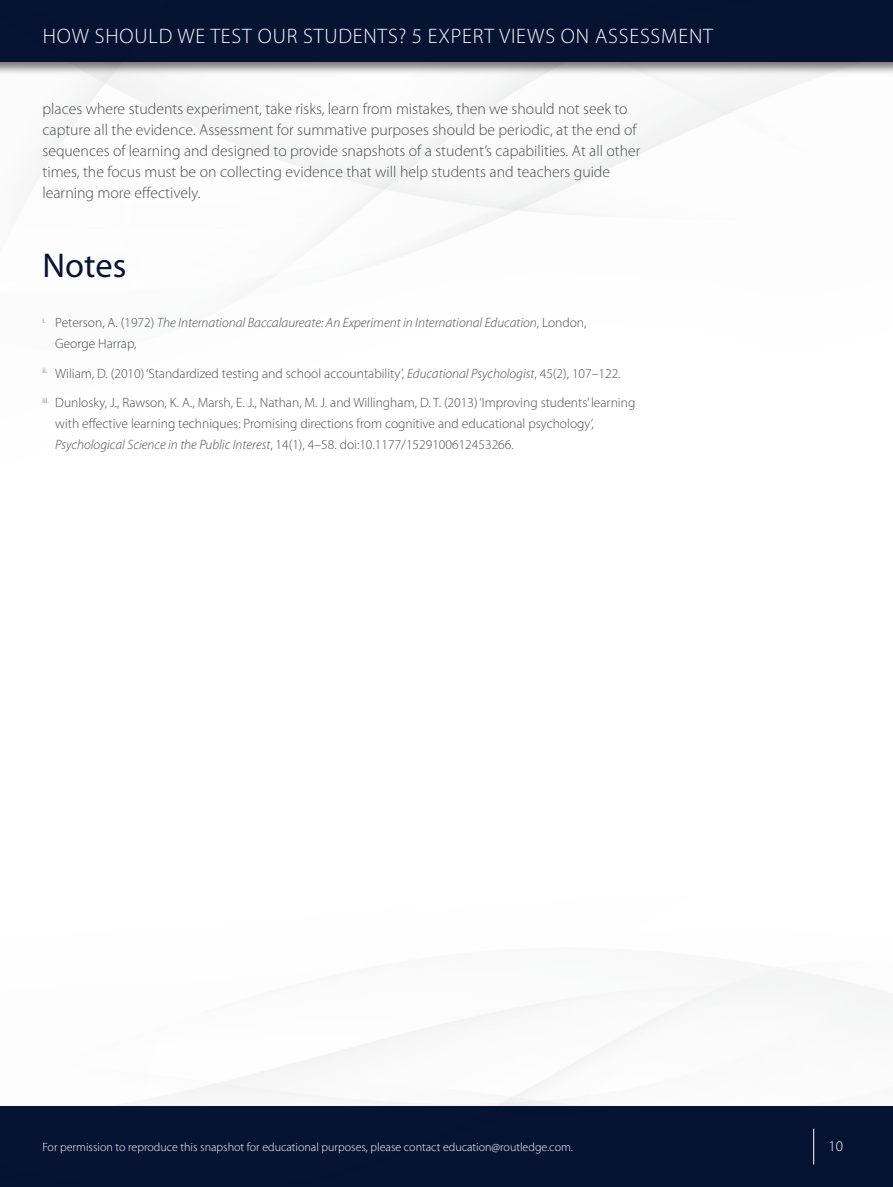
<style>
.page{position:relative;width:893px;height:1187px;background:#fff}
.page>*{position:absolute;margin:0;border:0;box-sizing:border-box;transform-origin:0 0}
.t1{font:34.5px "Myriad Pro";color:#071434}
.t2{font:300 21px "Myriad Pro";letter-spacing:.04em;color:#fff}
.t3{font:300 15.75px/21px "Myriad Pro";color:#4b4c4d}
.t4{font:300 15px "Myriad Pro";color:#fff}
.t5{font:300 13.5px/29.5px "Myriad Pro";color:#4b4c4d}
.t6{font:italic 300 13.5px/21px "Myriad Pro";color:#4b4c4d}
.t7{font:300 12px "Myriad Pro";color:#fff}
.s1{font-style:normal}
.s2{font-style:italic}
</style>
<div class="page">
<div style="left:0;top:1106px;width:893px;height:80px;background:#071434"></div>
<div style="left:0;top:0;width:893px;height:76px;background:#231f20;opacity:.6"></div>
<div style="left:0;top:0;width:893px;height:62px;background:#071434"></div>
<hr style="left:813px;top:1128px;width:1px;height:36px;background:#fff">
<h2 class="t2" style="left:43px;top:24px;width:672px">HOW SHOULD WE TEST OUR STUDENTS? 5 EXPERT VIEWS ON ASSESSMENT</h2>
<p class="t3" style="left:43px;top:98px;width:599px">places where students experiment, take risks, learn from mistakes, then we should not seek to capture all the evidence. Assessment for summative purposes should be periodic, at the end of sequences of learning and designed to provide snapshots of a student’s capabilities. At all other times, the focus must be on collecting evidence that will help students and teachers guide learning more effectively.</p>
<h1 class="t1" style="left:43px;top:246px;width:85px">Notes</h1>
<p class="t6" style="left:55px;top:313px;width:533px;text-indent:-13px"><sup>i.</sup> <span class="s1">Peterson, A. (1972)</span> The International Baccalaureate: An Experiment in International Education<span class="s1">, London,<br>George Harrap,</span></p>
<p class="t5" style="left:43px;top:359px;width:594px"><sup>ii.</sup> Wiliam, D. (2010) ‘Standardized testing and school accountability’, <span class="s2">Educational Psychologist</span>, 45(2), 107–122.<br><sup>iii.</sup> Dunlosky, J., Rawson, K. A., Marsh, E. J., Nathan, M. J. and Willingham, D. T. (2013) ‘Improving students’ learning</p>
<p class="t5" style="left:55px;top:413px;width:540px;line-height:21px">with effective learning techniques: Promising directions from cognitive and educational psychology’,<br><span class="s2">Psychological Science in the Public Interest</span>, 14(1), 4–58. doi:10.1177/1529100612453266.</p>
<p class="t7" style="left:43px;top:1140px;width:532px">For permission to reproduce this snapshot for educational purposes, please contact education@routledge.com.</p>
<p class="t4" style="left:828px;top:1137px;width:16px">10</p>
</div>
